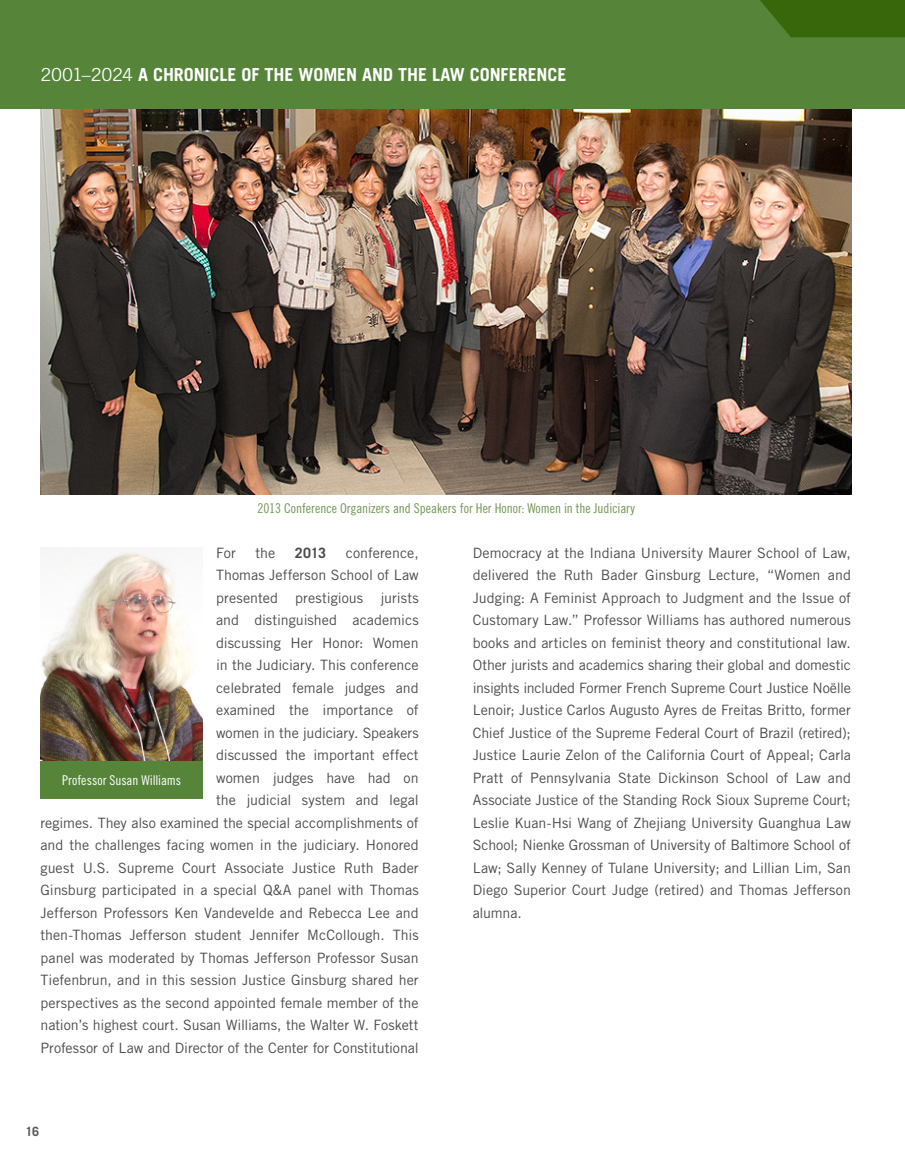
<style>
.page{position:relative;width:905px;height:1161px;background:#fff}
.page>*{position:absolute;margin:0;border:0;box-sizing:border-box;transform-origin:0 0}
.Running_Header{font:700 18px "Trade Gothic LT Std";letter-spacing:-.005em;color:#fff}
.Body_Copy{font:14.25px/22.5px "Trade Gothic LT Std";color:#4b4c4d;text-align:justify}
.Body_Copy-2{font:700 14.25px "Trade Gothic LT Std";color:#4b4c4d}
.Caption_Green{font:13.5px "Trade Gothic LT Std Cn 18";color:#749655}
.Caption_White{font:13.5px "Trade Gothic LT Std Cn 18";letter-spacing:.005em;color:#fff}
.Body_Copy-3{font:700 12.75px "Trade Gothic LT Std";color:#57585a}
.s1{font-weight:400}
</style>
<div class="page">
<img style="left:40px;top:109px;width:811px;height:385px">
<div style="left:0;top:0;width:904px;height:109px;background:#56853a"></div>
<svg style="left:760px;top:0;width:144px;height:37px;background:#3a690f"></svg>
<img style="left:40px;top:547px;width:162px;height:214px">
<div style="left:40px;top:761px;width:162px;height:37px;background:#56853a"></div>
<p class="Running_Header" style="left:40px;top:64px;width:527px"><span class="s1">2001–2024</span> A CHRONICLE OF THE WOMEN AND THE LAW CONFERENCE</p>
<p class="Caption_Green" style="left:258px;top:500px;width:379px">2013 Conference Organizers and Speakers for Her Honor: Women in the Judiciary</p>
<p class="Body_Copy" style="left:472px;top:541px;width:380px">Democracy at the Indiana University Maurer School of Law, delivered the Ruth Bader Ginsburg Lecture, “Women and Judging: A Feminist Approach to Judgment and the Issue of Customary Law.” Professor Williams has authored numerous books and articles on feminist theory and constitutional law.<br>Other jurists and academics sharing their global and domestic insights included Former French Supreme Court Justice Noëlle Lenoir; Justice Carlos Augusto Ayres de Freitas Britto, former Chief Justice of the Supreme Federal Court of Brazil (retired); Justice Laurie Zelon of the California Court of Appeal; Carla Pratt of Pennsylvania State Dickinson School of Law and Associate Justice of the Standing Rock Sioux Supreme Court; Leslie Kuan-Hsi Wang of Zhejiang University Guanghua Law School; Nienke Grossman of University of Baltimore School of Law; Sally Kenney of Tulane University; and Lillian Lim, San Diego Superior Court Judge (retired) and Thomas Jefferson alumna.</p>
<p class="Body_Copy" style="left:40px;top:541px;width:380px;text-align:right">conference,<br>Thomas Jefferson School of Law<br>presented prestigious jurists<br>and distinguished academics<br>discussing Her Honor: Women<br>in the Judiciary. This conference<br>celebrated female judges and<br>examined the importance of<br>women in the judiciary. Speakers<br>discussed the important effect<br>women judges have had on<br>the judicial system and legal<br>regimes. They also examined the special accomplishments of and the challenges facing women in the judiciary. Honored guest U.S. Supreme Court Associate Justice Ruth Bader Ginsburg participated in a special Q&amp;A panel with Thomas Jefferson Professors Ken Vandevelde and Rebecca Lee and then-Thomas Jefferson student Jennifer McCollough. This panel was moderated by Thomas Jefferson Professor Susan Tiefenbrun, and in this session Justice Ginsburg shared her perspectives as the second appointed female member of the nation’s highest court. Susan Williams, the Walter W. Foskett Professor of Law and Director of the Center for Constitutional</p>
<p class="Body_Copy" style="left:216px;top:541px;width:21px">For</p>
<p class="Body_Copy" style="left:255px;top:541px;width:21px">the</p>
<p class="Body_Copy-2" style="left:295px;top:544px;width:33px">2013</p>
<p class="Caption_White" style="left:62px;top:772px;width:120px">Professor Susan Williams</p>
<p class="Body_Copy-3" style="left:26px;top:1123px;width:15px">16</p>
</div>
